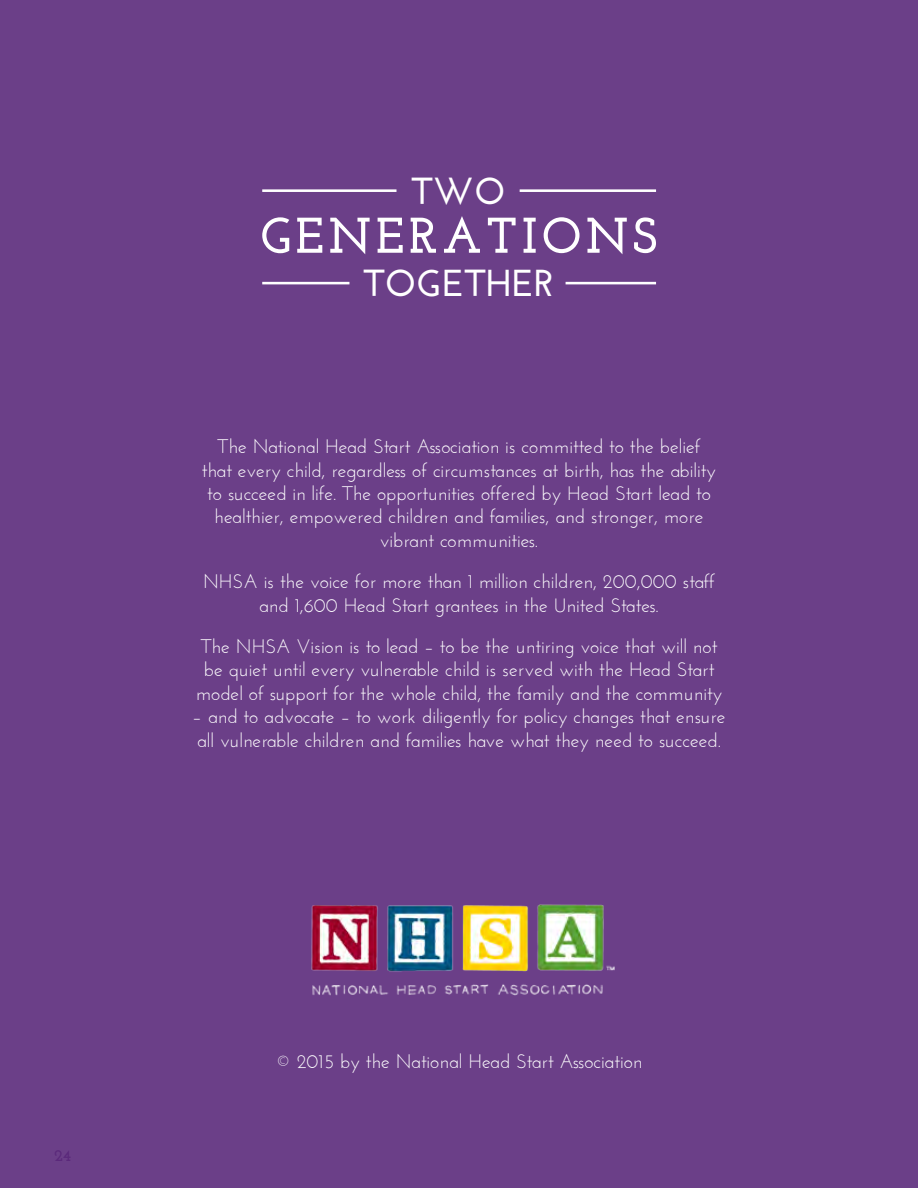
<style>
.page{position:relative;width:918px;height:1188px;background:#6b3f88}
.page>*{position:absolute;margin:0;border:0;box-sizing:border-box;transform-origin:0 0}
.t1{font:700 37.5px "Josefin Sans";color:#fff}
.t2{font:19.5px/23.4px "Josefin Sans";color:#fff;text-align:center}
.t3{font:700 16.5px "Josefin Slab";color:#5b297b}
</style>
<div class="page">
<img style="left:311px;top:904px;width:304px;height:92px">
<svg style="left:262px;top:217px;width:27px;height:36px"></svg>
<svg style="left:297px;top:218px;width:25px;height:35px"></svg>
<svg style="left:330px;top:218px;width:40px;height:36px"></svg>
<svg style="left:378px;top:218px;width:25px;height:35px"></svg>
<svg style="left:411px;top:218px;width:25px;height:35px"></svg>
<svg style="left:444px;top:216px;width:36px;height:37px"></svg>
<svg style="left:488px;top:218px;width:28px;height:35px"></svg>
<svg style="left:524px;top:218px;width:12px;height:35px"></svg>
<svg style="left:544px;top:217px;width:36px;height:36px"></svg>
<svg style="left:587px;top:218px;width:40px;height:36px"></svg>
<svg style="left:634px;top:217px;width:22px;height:36px"></svg>
<hr style="left:262px;top:189px;width:135px;height:3px;background:#fff">
<hr style="left:520px;top:189px;width:136px;height:3px;background:#fff">
<hr style="left:262px;top:282px;width:87px;height:2px;background:#fff">
<hr style="left:566px;top:282px;width:90px;height:2px;background:#fff">
<p class="t3" style="left:54px;top:1145px;width:19px">24</p>
<h1 class="t1" style="left:412px;top:169px;width:95px">TWO</h1>
<h1 class="t1" style="left:364px;top:261px;width:191px">TOGETHER</h1>
<p class="t2" style="left:202px;top:434px;width:516px">The National Head Start Association is committed to the belief that every child, regardless of circumstances at birth, has the ability to succeed in life. The opportunities offered by Head Start lead to healthier, empowered children and families, and stronger, more vibrant communities.</p>
<p class="t2" style="left:203px;top:569px;width:513px">NHSA is the voice for more than 1 million children, 200,000 staff and 1,600 Head Start grantees in the United States.</p>
<p class="t2" style="left:196px;top:634px;width:528px">The NHSA Vision is to lead – to be the untiring voice that will not be quiet until every vulnerable child is served with the Head Start model of support for the whole child, the family and the community</p>
<p class="t2" style="left:192px;top:704px;width:535px;text-align:left">– and to advocate – to work diligently for policy changes that ensure all vulnerable children and families have what they need to succeed.</p>
<p class="t2" style="left:275px;top:1050px;width:369px">© 2015 by the National Head Start Association</p>
</div>
